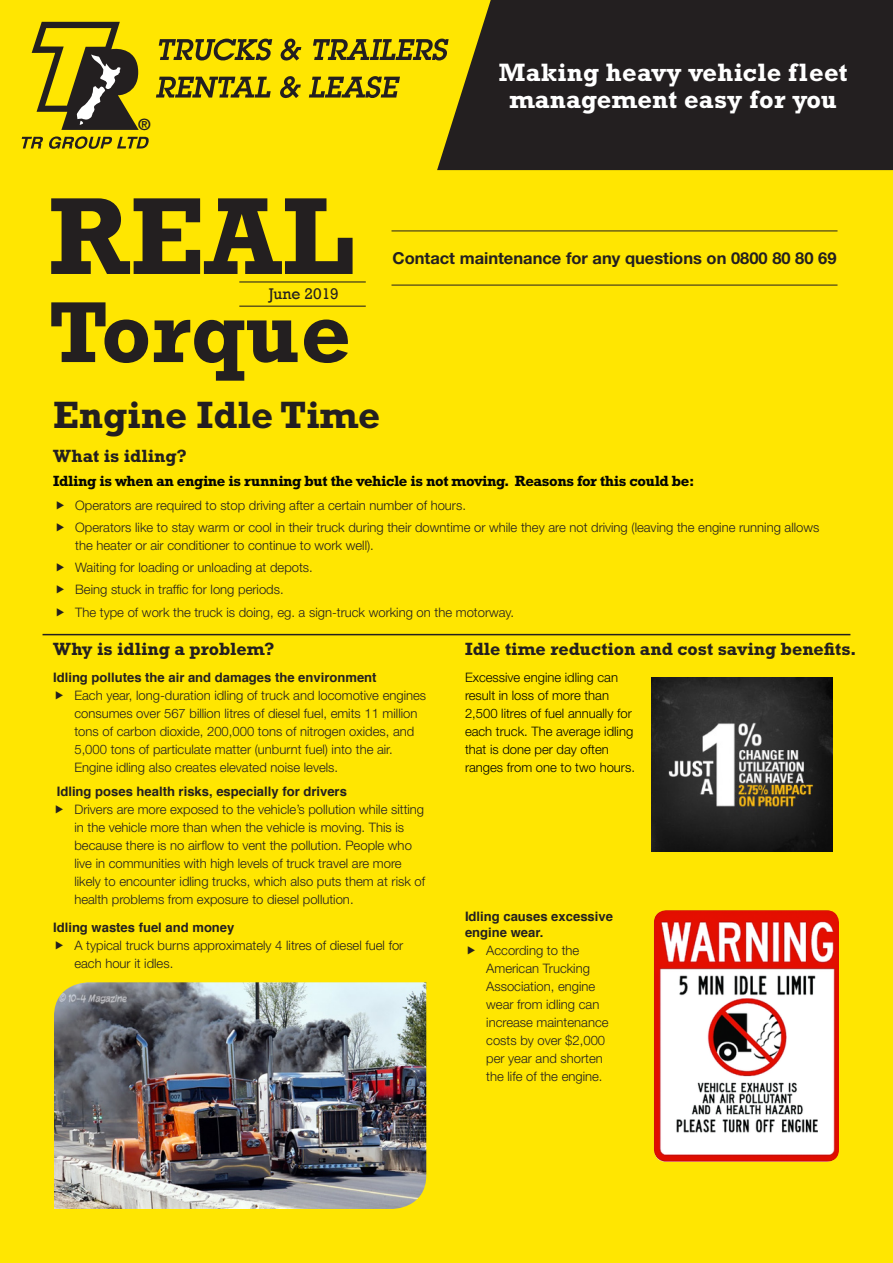
<style>
.page{position:relative;width:893px;height:1263px;background:#ffe601}
.page>*{position:absolute;margin:0;border:0;box-sizing:border-box;transform-origin:0 0}
.t1{font:700 111.3px "Rockwell";color:#231f20}
.t2{font:700 87.9px "Rockwell";color:#231f20}
.t3{font:700 38.7px "Rockwell";color:#231f20}
.t4{font:700 25.5px/27px "Rockwell";letter-spacing:.01em;color:#fff;text-align:center}
.t5{font:700 18px "Rockwell";color:#231f20}
.t6{font:700 16.5px "Helvetica Neue LT Std";color:#231f20}
.t7{font:15.75px "Rockwell";color:#231f20}
.t8{font:700 15.75px "Helvetica Neue";color:#231f20}
.t9{font:700 15px "Rockwell";letter-spacing:-.025em;color:#040503}
.t10{font:300 13.05px/18px "Helvetica Neue LT Std";color:#231f20}
.bulletpoint{font:300 13.05px/18px "Helvetica Neue LT Std";color:#040503}
.t11{font:700 13.05px/15.6px "Helvetica";color:#231f20}
</style>
<div class="page">
<hr style="left:391px;top:231px;width:446px;height:1px;background:#231f20">
<hr style="left:391px;top:285px;width:446px;height:1px;background:#231f20">
<hr style="left:239px;top:281px;width:127px;height:1px;background:#231f20">
<hr style="left:239px;top:306px;width:127px;height:1px;background:#231f20">
<div style="left:437px;top:0;width:456px;height:170px;background:#231f20"></div>
<svg style="left:22px;top:137px;width:21px;height:11px"></svg>
<svg style="left:49px;top:136px;width:100px;height:13px"></svg>
<svg style="left:159px;top:39px;width:113px;height:22px"></svg>
<svg style="left:313px;top:39px;width:136px;height:22px"></svg>
<svg style="left:309px;top:76px;width:91px;height:22px"></svg>
<svg style="left:280px;top:38px;width:21px;height:23px"></svg>
<svg style="left:156px;top:77px;width:115px;height:21px"></svg>
<svg style="left:280px;top:76px;width:21px;height:22px"></svg>
<svg style="left:32px;top:22px;width:107px;height:108px"></svg>
<img style="left:54px;top:982px;width:372px;height:227px">
<hr style="left:43px;top:634px;width:807px;height:1px;background:#231f20">
<img style="left:652px;top:678px;width:180px;height:173px">
<img style="left:654px;top:910px;width:185px;height:252px">
<p class="t8" style="left:138px;top:114px;width:14px">®</p>
<p class="t1" style="left:49px;top:171px;width:307px">REAL</p>
<p class="t7" style="left:269px;top:285px;width:72px">June 2019</p>
<p class="t2" style="left:49px;top:280px;width:304px">Torque</p>
<p class="t4" style="left:499px;top:59px;width:350px">Making heavy vehicle fleet management easy for you</p>
<p class="t6" style="left:392px;top:248px;width:446px">Contact maintenance for any questions on 0800 80 80 69</p>
<p class="t3" style="left:53px;top:392px;width:329px">Engine Idle Time</p>
<p class="t5" style="left:53px;top:446px;width:135px">What is idling?</p>
<p class="t9" style="left:53px;top:472px;width:643px">Idling is when an engine is running but the vehicle is not moving. Reasons for this could be:</p>
<p class="t10" style="left:75px;top:496px;width:392px">Operators are required to stop driving after a certain number of hours.</p>
<p class="t10" style="left:75px;top:518px;width:746px">Operators like to stay warm or cool in their truck during their downtime or while they are not driving (leaving the engine running allows the heater or air conditioner to continue to work well).</p>
<p class="t10" style="left:75px;top:558px;width:239px">Waiting for loading or unloading at depots.</p>
<p class="t10" style="left:75px;top:580px;width:210px">Being stuck in traffic for long periods.</p>
<p class="t10" style="left:75px;top:603px;width:440px">The type of work the truck is doing, eg. a sign-truck working on the motorway.</p>
<p class="t5" style="left:53px;top:639px;width:223px">Why is idling a problem?</p>
<p class="t11" style="left:53px;top:670px;width:325px">Idling pollutes the air and damages the environment</p>
<p class="t10" style="left:74px;top:686px;width:353px">Each year, long-duration idling of truck and locomotive engines consumes over 567 billion litres of diesel fuel, emits 11 million tons of carbon dioxide, 200,000 tons of nitrogen oxides, and 5,000 tons of particulate matter (unburnt fuel) into the air.<br>Engine idling also creates elevated noise levels.</p>
<p class="t11" style="left:57px;top:784px;width:292px">Idling poses health risks, especially for drivers</p>
<p class="t10" style="left:74px;top:800px;width:352px">Drivers are more exposed to the vehicle’s pollution while sitting in the vehicle more than when the vehicle is moving. This is because there is no airflow to vent the pollution. People who live in communities with high levels of truck travel are more likely to encounter idling trucks, which also puts them at risk of health problems from exposure to diesel pollution.</p>
<p class="t11" style="left:53px;top:920px;width:183px">Idling wastes fuel and money</p>
<p class="t10" style="left:74px;top:936px;width:330px">A typical truck burns approximately 4 litres of diesel fuel for each hour it idles.</p>
<p class="t5" style="left:465px;top:639px;width:393px">Idle time reduction and cost saving benefits.</p>
<p class="bulletpoint" style="left:465px;top:668px;width:171px">Excessive engine idling can result in loss of more than<br>2,500 litres of fuel annually for each truck. The average idling that is done per day often ranges from one to two hours.</p>
<p class="t11" style="left:465px;top:909px;width:149px">Idling causes excessive engine wear.</p>
<p class="t10" style="left:486px;top:941px;width:124px">According to the<br>American Trucking<br>Association, engine wear from idling can increase maintenance costs by over $2,000 per year and shorten the life of the engine.</p>
</div>
